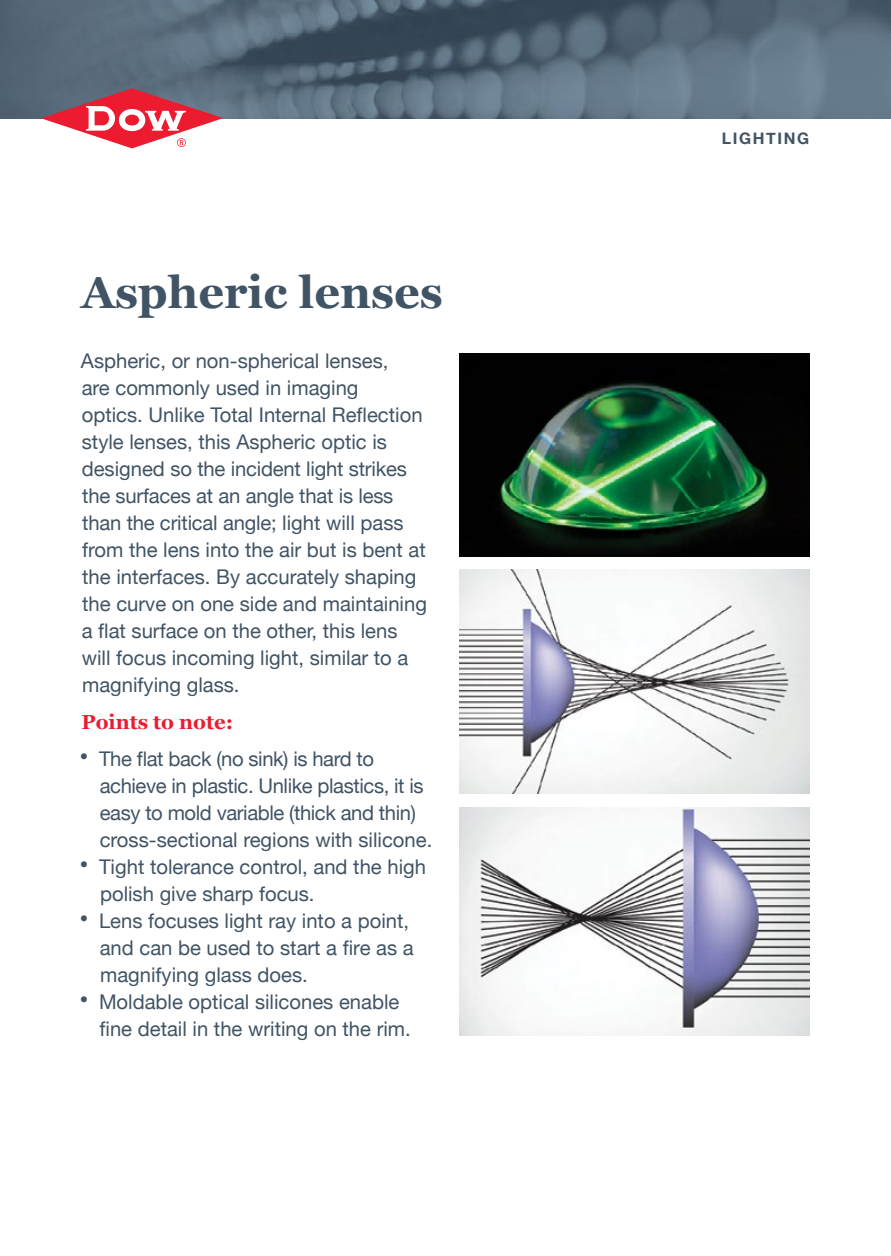
<style>
.page{position:relative;width:891px;height:1256px;background:#fff}
.page>*{position:absolute;margin:0;border:0;box-sizing:border-box;transform-origin:0 0}
.Headline_Primary{font:700 45px "Georgia";color:#415465}
.Body_Text{font:20.25px/27px "Helvetica Neue";color:#415465}
.Body_Text-2{font:20.25px/27px "Helvetica Neue";letter-spacing:-.02em;color:#415465}
.Body_Text-3{font:700 20.25px "Georgia";color:#ed1b2f}
.t1{font:700 15.97px "Helvetica Neue";letter-spacing:.1em;color:#415465}
.s1{font-size:27px}
</style>
<div class="page">
<img style="left:0;top:0;width:891px;height:118px">
<svg style="left:41px;top:88px;width:182px;height:60px"></svg>
<img style="left:459px;top:353px;width:351px;height:203px">
<img style="left:459px;top:569px;width:351px;height:224px">
<img style="left:459px;top:808px;width:351px;height:227px">
<p class="Headline_Primary" style="left:81px;top:259px;width:363px">Aspheric lenses</p>
<p class="Body_Text" style="left:81px;top:348px;width:348px">Aspheric, or non-spherical lenses,<br>are commonly used in imaging<br>optics. Unlike Total Internal Reflection style lenses, this Aspheric optic is designed so the incident light strikes the surfaces at an angle that is less than the critical angle; light will pass from the lens into the air but is bent at the interfaces. By accurately shaping the curve on one side and maintaining a flat surface on the other, this lens will focus incoming light, similar to a magnifying glass.</p>
<p class="Body_Text-3" style="left:81px;top:706px;width:153px">Points to note:</p>
<p class="Body_Text-2" style="left:100px;top:746px;width:334px;text-indent:-21px"><span class="s1">•</span> The flat back (no sink) is hard to achieve in plastic. Unlike plastics, it is easy to mold variable (thick and thin) cross-sectional regions with silicone.</p>
<p class="Body_Text" style="left:100px;top:854px;width:328px;text-indent:-21px"><span class="s1">•</span> Tight tolerance control, and the high polish give sharp focus.</p>
<p class="Body_Text" style="left:100px;top:908px;width:315px;text-indent:-21px"><span class="s1">•</span> Lens focuses light ray into a point, and can be used to start a fire as a magnifying glass does.</p>
<p class="Body_Text" style="left:100px;top:989px;width:313px;text-indent:-20px"><span class="s1">•</span> Moldable optical silicones enable fine detail in the writing on the rim.</p>
<p class="t1" style="left:722px;top:126px;width:89px">LIGHTING</p>
</div>
